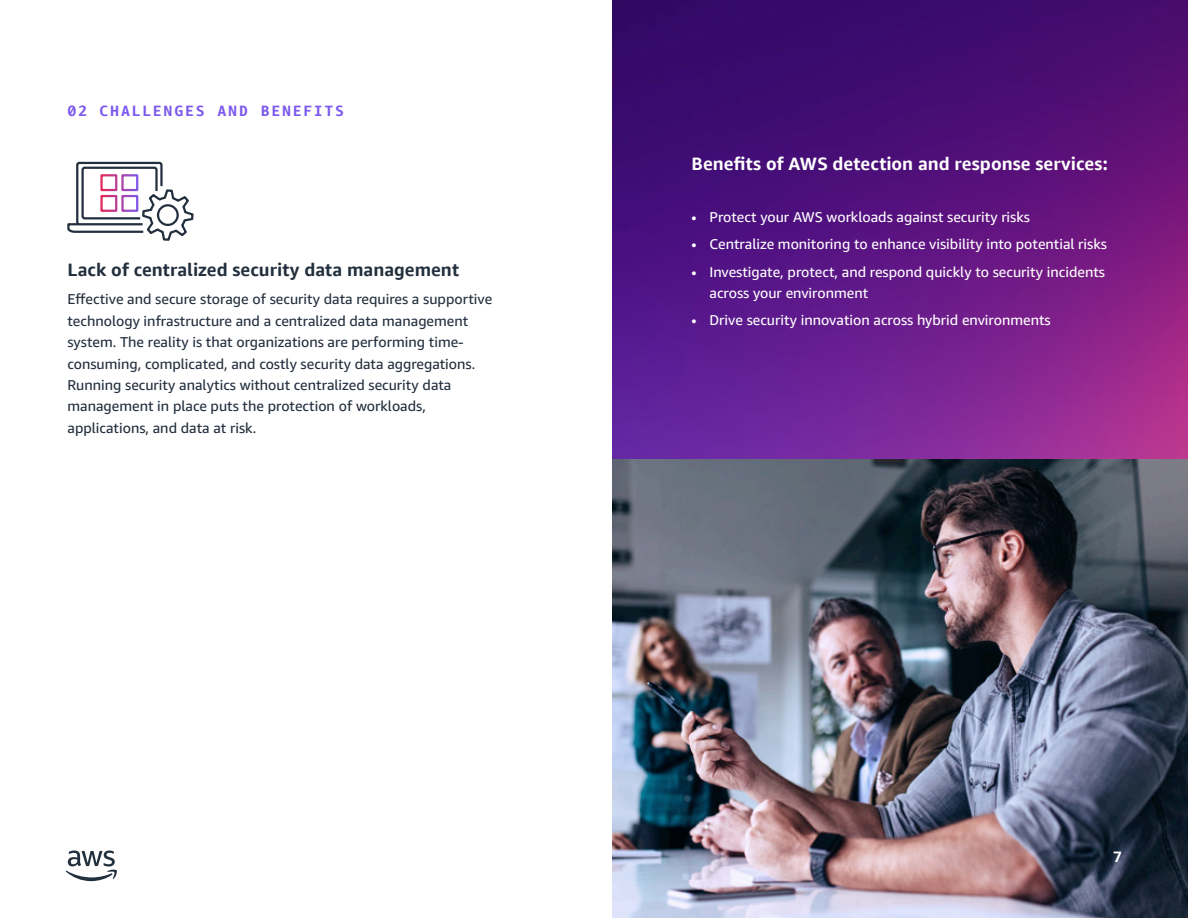
<style>
.page{position:relative;width:1188px;height:918px;background:#fff}
.page>*{position:absolute;margin:0;border:0;box-sizing:border-box;transform-origin:0 0}
.t1{font:700 18px "Amazon Ember Display";letter-spacing:.005em;color:#fff}
.t2{font:700 18px "Amazon Ember Display";color:#222f3d}
.t3{font:700 15px "Amazon Ember Mono";letter-spacing:.11em;color:#7c59ed}
.t4{font:700 15px "Amazon Ember";color:#fff}
.t5{font:14.25px/21.3px "Amazon Ember";color:#232f3e}
.t6{font:14.25px/21.3px "Amazon Ember";color:#fff}
</style>
<div class="page">
<img style="left:612px;top:0;width:576px;height:918px">
<svg style="left:67px;top:161px;width:127px;height:80px"></svg>
<svg style="left:65px;top:851px;width:52px;height:30px"></svg>
<p class="t3" style="left:68px;top:101px;width:278px">02 CHALLENGES AND BENEFITS</p>
<p class="t2" style="left:68px;top:258px;width:393px">Lack of centralized security data management</p>
<p class="t5" style="left:68px;top:289px;width:426px">Effective and secure storage of security data requires a supportive technology infrastructure and a centralized data management system. The reality is that organizations are performing time&shy;consuming, complicated, and costly security data aggregations.<br>Running security analytics without centralized security data management in place puts the protection of workloads, applications, and data at risk.</p>
<p class="t1" style="left:692px;top:153px;width:418px">Benefits of AWS detection and response services:</p>
<p class="t6" style="left:692px;top:206px;width:340px">• Protect your AWS workloads against security risks</p>
<p class="t6" style="left:692px;top:234px;width:417px">• Centralize monitoring to enhance visibility into potential risks</p>
<p class="t6" style="left:709px;top:261px;width:397px;text-indent:-18px">• Investigate, protect, and respond quickly to security incidents across your environment</p>
<p class="t6" style="left:692px;top:310px;width:361px">• Drive security innovation across hybrid environments</p>
<p class="t4" style="left:1113px;top:846px;width:10px">7</p>
</div>
